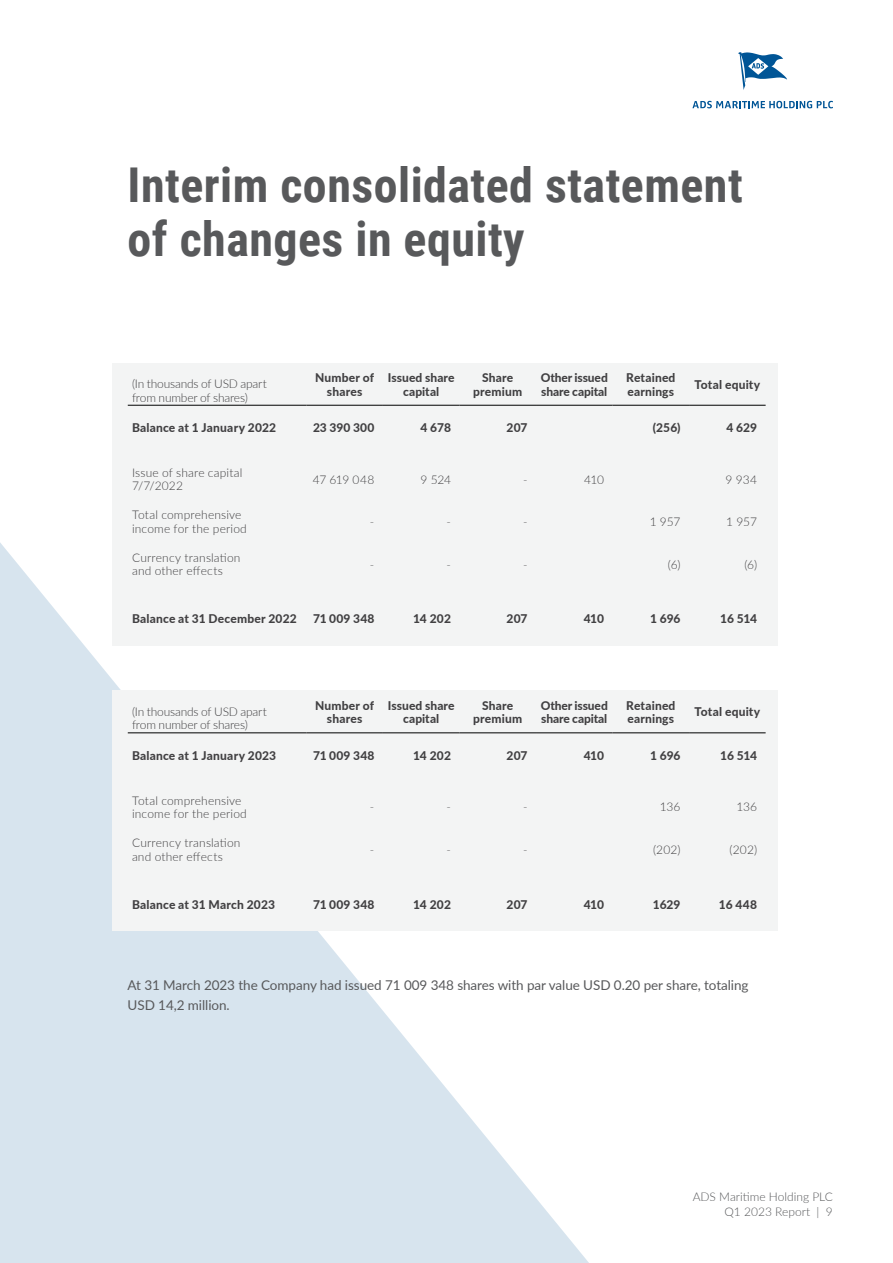
<style>
.page{position:relative;width:893px;height:1263px;background:#fff}
.page>*{position:absolute;margin:0;border:0;box-sizing:border-box;transform-origin:0 0}
.t1{font:700 48px/54px "Roboto Condensed";letter-spacing:.01em;color:#58595b}
.t2{font:13.5px/19.5px "Lato";letter-spacing:-.005em;color:#58595b}
.t3{font:800 12px/13.5px "Lato";letter-spacing:.01em;color:#414042;text-align:center}
.t4{font:300 12px/13.5px "Lato";letter-spacing:.01em;color:#414042}
.t5{font:300 12px/13.5px "Lato";letter-spacing:-.015em;color:#414042}
.t6{font:800 12px/13.5px "Lato";letter-spacing:-.01em;color:#414042}
.t7{font:300 12px/14.4px "Lato";color:#58595b;text-align:right}
</style>
<div class="page">
<svg style="left:0;top:543px;width:615px;height:720px;fill:#d7e4ee"></svg>
<svg style="left:692px;top:101px;width:141px;height:7px"></svg>
<svg style="left:738px;top:52px;width:49px;height:38px"></svg>
<div style="left:112px;top:363px;width:666px;height:282px;background:#f3f4f4"></div>
<div style="left:112px;top:690px;width:666px;height:241px;background:#f3f4f4"></div>
<hr style="left:128px;top:733px;width:178px;height:1px;background:#000">
<hr style="left:306px;top:733px;width:77px;height:1px;background:#000">
<hr style="left:383px;top:733px;width:76px;height:1px;background:#000">
<hr style="left:459px;top:733px;width:77px;height:1px;background:#000">
<hr style="left:536px;top:733px;width:76px;height:1px;background:#000">
<hr style="left:612px;top:733px;width:77px;height:1px;background:#000">
<hr style="left:689px;top:733px;width:77px;height:1px;background:#000">
<hr style="left:128px;top:405px;width:178px;height:1px;background:#000">
<hr style="left:306px;top:405px;width:77px;height:1px;background:#000">
<hr style="left:383px;top:405px;width:76px;height:1px;background:#000">
<hr style="left:459px;top:405px;width:77px;height:1px;background:#000">
<hr style="left:536px;top:405px;width:76px;height:1px;background:#000">
<hr style="left:612px;top:405px;width:77px;height:1px;background:#000">
<hr style="left:689px;top:405px;width:77px;height:1px;background:#000">
<h1 class="t1" style="left:128px;top:156px;width:617px">Interim consolidated statement of changes in equity</h1>
<p class="t5" style="left:132px;top:376px;width:136px">(In thousands of USD apart from number of shares)</p>
<p class="t3" style="left:315px;top:370px;width:61px">Number of shares</p>
<p class="t3" style="left:388px;top:370px;width:68px">Issued share capital</p>
<p class="t3" style="left:473px;top:370px;width:51px">Share premium</p>
<p class="t6" style="left:541px;top:370px;width:69px">Other issued share capital</p>
<p class="t3" style="left:626px;top:370px;width:51px;text-align:left">Retained earnings</p>
<p class="t3" style="left:694px;top:377px;width:67px">Total equity</p>
<p class="t3" style="left:132px;top:420px;width:146px">Balance at 1 January 2022</p>
<p class="t3" style="left:313px;top:420px;width:63px">23 390 300</p>
<p class="t3" style="left:420px;top:420px;width:32px">4 678</p>
<p class="t3" style="left:506px;top:420px;width:23px">207</p>
<p class="t3" style="left:653px;top:420px;width:29px">(256)</p>
<p class="t3" style="left:726px;top:420px;width:32px">4 629</p>
<p class="t4" style="left:132px;top:465px;width:112px">Issue of share capital<br>7/7/2022</p>
<p class="t4" style="left:313px;top:472px;width:63px">47 619 048</p>
<p class="t4" style="left:421px;top:472px;width:32px">9 524</p>
<p class="t4" style="left:523px;top:472px;width:6px">-</p>
<p class="t4" style="left:584px;top:472px;width:21px">410</p>
<p class="t4" style="left:726px;top:472px;width:33px">9 934</p>
<p class="t4" style="left:132px;top:508px;width:116px">Total comprehensive income for the period</p>
<p class="t4" style="left:370px;top:515px;width:6px">-</p>
<p class="t4" style="left:446px;top:515px;width:6px">-</p>
<p class="t4" style="left:523px;top:515px;width:6px">-</p>
<p class="t4" style="left:650px;top:515px;width:32px">1 957</p>
<p class="t4" style="left:726px;top:515px;width:32px">1 957</p>
<p class="t4" style="left:132px;top:550px;width:110px">Currency translation and other effects</p>
<p class="t4" style="left:370px;top:557px;width:6px">-</p>
<p class="t4" style="left:446px;top:557px;width:6px">-</p>
<p class="t4" style="left:523px;top:557px;width:6px">-</p>
<p class="t4" style="left:668px;top:557px;width:14px">(6)</p>
<p class="t4" style="left:744px;top:557px;width:14px">(6)</p>
<p class="t3" style="left:132px;top:612px;width:166px">Balance at 31 December 2022</p>
<p class="t3" style="left:313px;top:612px;width:63px">71 009 348</p>
<p class="t3" style="left:413px;top:612px;width:39px">14 202</p>
<p class="t3" style="left:506px;top:612px;width:23px">207</p>
<p class="t3" style="left:584px;top:612px;width:22px">410</p>
<p class="t3" style="left:650px;top:612px;width:32px">1 696</p>
<p class="t3" style="left:720px;top:612px;width:38px">16 514</p>
<p class="t5" style="left:132px;top:704px;width:136px">(In thousands of USD apart from number of shares)</p>
<p class="t3" style="left:315px;top:698px;width:61px">Number of shares</p>
<p class="t3" style="left:388px;top:698px;width:68px">Issued share capital</p>
<p class="t3" style="left:473px;top:698px;width:51px">Share premium</p>
<p class="t6" style="left:541px;top:698px;width:69px">Other issued share capital</p>
<p class="t3" style="left:626px;top:698px;width:51px;text-align:left">Retained earnings</p>
<p class="t3" style="left:694px;top:705px;width:67px">Total equity</p>
<p class="t3" style="left:132px;top:748px;width:146px">Balance at 1 January 2023</p>
<p class="t3" style="left:313px;top:748px;width:63px">71 009 348</p>
<p class="t3" style="left:413px;top:748px;width:39px">14 202</p>
<p class="t3" style="left:506px;top:748px;width:23px">207</p>
<p class="t3" style="left:584px;top:748px;width:22px">410</p>
<p class="t3" style="left:650px;top:748px;width:32px">1 696</p>
<p class="t3" style="left:720px;top:748px;width:38px">16 514</p>
<p class="t4" style="left:132px;top:793px;width:116px">Total comprehensive income for the period</p>
<p class="t4" style="left:370px;top:800px;width:6px">-</p>
<p class="t4" style="left:446px;top:800px;width:6px">-</p>
<p class="t4" style="left:523px;top:800px;width:6px">-</p>
<p class="t4" style="left:660px;top:800px;width:22px">136</p>
<p class="t4" style="left:736px;top:800px;width:22px">136</p>
<p class="t4" style="left:132px;top:835px;width:110px">Currency translation and other effects</p>
<p class="t4" style="left:370px;top:842px;width:6px">-</p>
<p class="t4" style="left:446px;top:842px;width:6px">-</p>
<p class="t4" style="left:523px;top:842px;width:6px">-</p>
<p class="t4" style="left:653px;top:842px;width:29px">(202)</p>
<p class="t4" style="left:730px;top:842px;width:29px">(202)</p>
<p class="t3" style="left:132px;top:897px;width:144px">Balance at 31 March 2023</p>
<p class="t3" style="left:313px;top:897px;width:63px">71 009 348</p>
<p class="t3" style="left:413px;top:897px;width:39px">14 202</p>
<p class="t3" style="left:506px;top:897px;width:23px">207</p>
<p class="t3" style="left:584px;top:897px;width:22px">410</p>
<p class="t3" style="left:653px;top:897px;width:29px">1629</p>
<p class="t3" style="left:719px;top:897px;width:40px">16 448</p>
<p class="t2" style="left:128px;top:975px;width:622px">At 31 March 2023 the Company had issued 71 009 348 shares with par value USD 0.20 per share, totaling<br>USD 14,2 million.</p>
<p class="t7" style="left:693px;top:1189px;width:142px">ADS Maritime Holding PLC<br>Q1 2023 Report | 9</p>
</div>
